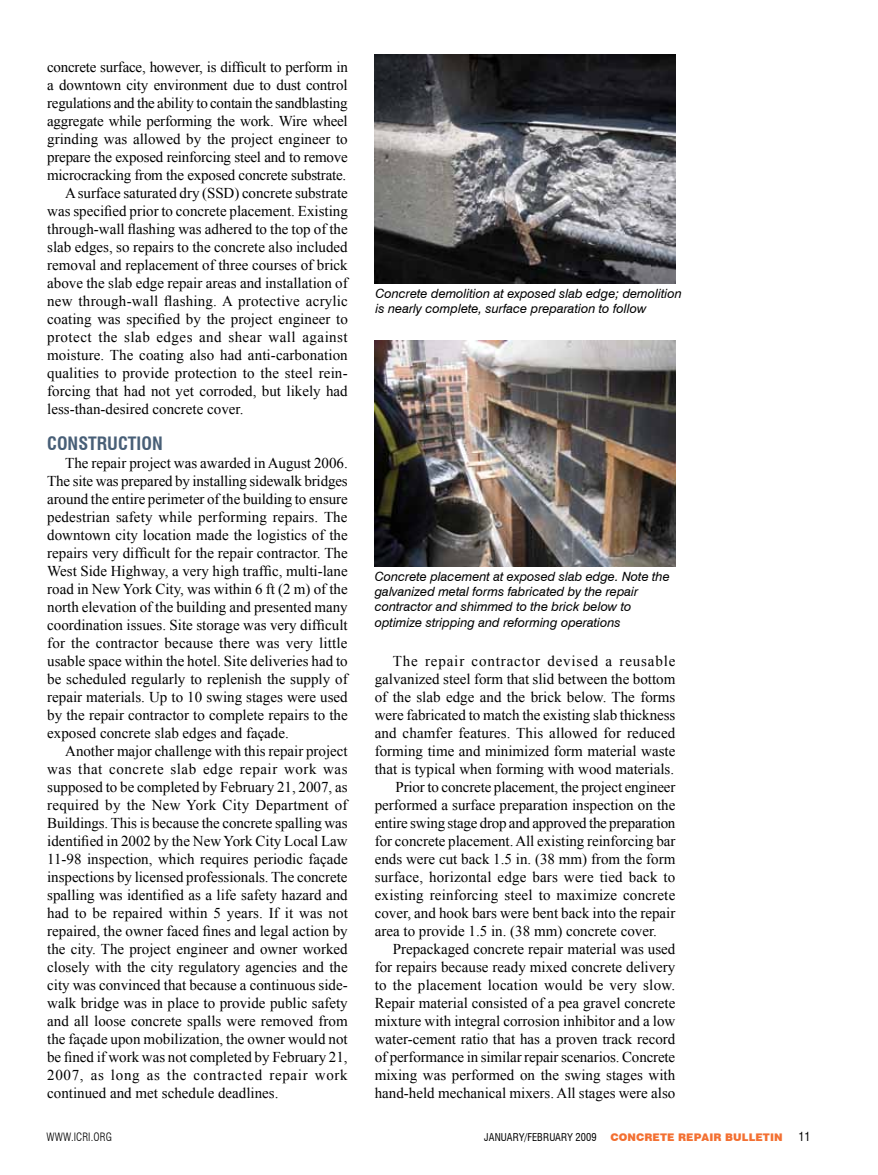
<style>
.page{position:relative;width:878px;height:1175px;background:#fff}
.page>*{position:absolute;margin:0;border:0;box-sizing:border-box;transform-origin:0 0}
.t1{font:700 condensed 18px "Swiss 721 BT";color:#485f77}
.t2{font:15px/18px "Times New Roman";color:#000;text-align:justify}
.t3{font:15px "Times New Roman";letter-spacing:.03em;color:#000}
.t4{font:15px "Times New Roman";letter-spacing:.02em;color:#000}
.t5{font:15px "Times New Roman";letter-spacing:.055em;color:#000}
.t6{font:italic 12.75px/15.3px "Swiss 721 BT";color:#000}
.t7{font:condensed 12px "Swiss 721 BT";color:#000}
.t8{font:300 condensed 11.25px "Swiss 721 BT";letter-spacing:.01em;color:#000}
.t9{font:900 10.5px "Swiss 721 BT";letter-spacing:.01em;color:#f37032}
.t10{font:condensed 10.5px "Swiss 721 BT";letter-spacing:.01em;color:#000}
</style>
<div class="page">
<img style="left:375px;top:341px;width:300px;height:225px">
<img style="left:375px;top:54px;width:300px;height:230px">
<p class="t2" style="left:47px;top:58px;width:302px">concrete surface, however, is difficult to perform in</p>
<p class="t2" style="left:47px;top:76px;width:302px">a downtown city environment due to dust control</p>
<p class="t2" style="left:47px;top:94px;width:302px">regulations and the ability to contain the sandblasting</p>
<p class="t2" style="left:47px;top:112px;width:302px">aggregate while performing the work. Wire wheel</p>
<p class="t2" style="left:47px;top:130px;width:302px">grinding was allowed by the project engineer to</p>
<p class="t2" style="left:47px;top:148px;width:302px">prepare the exposed reinforcing steel and to remove</p>
<p class="t2" style="left:47px;top:166px;width:300px">microcracking from the exposed concrete substrate.</p>
<p class="t2" style="left:65px;top:184px;width:284px">A surface saturated dry (SSD) concrete substrate</p>
<p class="t2" style="left:47px;top:202px;width:302px">was specified prior to concrete placement. Existing</p>
<p class="t2" style="left:47px;top:220px;width:302px">through-wall flashing was adhered to the top of the</p>
<p class="t2" style="left:47px;top:238px;width:302px">slab edges, so repairs to the concrete also included</p>
<p class="t2" style="left:47px;top:256px;width:302px">removal and replacement of three courses of brick</p>
<p class="t2" style="left:47px;top:274px;width:302px">above the slab edge repair areas and installation of</p>
<p class="t2" style="left:47px;top:292px;width:302px">new through-wall flashing. A protective acrylic</p>
<p class="t2" style="left:47px;top:310px;width:302px">coating was specified by the project engineer to</p>
<p class="t3" style="left:47px;top:327px;width:302px">protect the slab edges and shear wall against</p>
<p class="t2" style="left:47px;top:346px;width:302px">moisture. The coating also had anti-carbonation</p>
<p class="t2" style="left:47px;top:364px;width:301px">qualities to provide protection to the steel rein-</p>
<p class="t2" style="left:47px;top:382px;width:302px">forcing that had not yet corroded, but likely had</p>
<p class="t2" style="left:47px;top:400px;width:198px">less-than-desired concrete cover.</p>
<p class="t1" style="left:47px;top:433px;width:117px">CONSTRUCTION</p>
<p class="t2" style="left:47px;top:454px;width:302px;text-indent:18px">The repair project was awarded in August 2006.<br>The site was prepared by installing sidewalk bridges around the entire perimeter of the building to ensure pedestrian safety while performing repairs. The downtown city location made the logistics of the repairs very difficult for the repair contractor. The West Side Highway, a very high traffic, multi-lane road in New York City, was within 6 ft (2 m) of the north elevation of the building and presented many coordination issues. Site storage was very difficult for the contractor because there was very little usable space within the hotel. Site deliveries had to be scheduled regularly to replenish the supply of repair materials. Up to 10 swing stages were used by the repair contractor to complete repairs to the exposed concrete slab edges and façade.</p>
<p class="t2" style="left:47px;top:742px;width:302px;text-indent:18px">Another major challenge with this repair project was that concrete slab edge repair work was supposed to be completed by February 21, 2007, as required by the New York City Department of Buildings. This is because the concrete spalling was identified in 2002 by the New York City Local Law 11-98 inspection, which requires periodic façade inspections by licensed professionals. The concrete spalling was identified as a life safety hazard and had to be repaired within 5 years. If it was not repaired, the owner faced fines and legal action by the city. The project engineer and owner worked closely with the city regulatory agencies and the city was convinced that because a continuous side&shy;walk bridge was in place to provide public safety and all loose concrete spalls were removed from the façade upon mobilization, the owner would not be fined if work was not completed by February 21, 2007, as long as the contracted repair work continued and met schedule deadlines.</p>
<p class="t6" style="left:375px;top:285px;width:308px">Concrete demolition at exposed slab edge; demolition is nearly complete, surface preparation to follow</p>
<p class="t6" style="left:375px;top:568px;width:296px">Concrete placement at exposed slab edge. Note the galvanized metal forms fabricated by the repair contractor and shimmed to the brick below to optimize stripping and reforming operations</p>
<p class="t5" style="left:393px;top:651px;width:284px">The repair contractor devised a reusable</p>
<p class="t2" style="left:375px;top:669px;width:302px">galvanized steel form that slid between the bottom</p>
<p class="t2" style="left:375px;top:687px;width:302px">of the slab edge and the brick below. The forms</p>
<p class="t2" style="left:375px;top:705px;width:302px">were fabricated to match the existing slab thickness</p>
<p class="t2" style="left:375px;top:723px;width:302px">and chamfer features. This allowed for reduced</p>
<p class="t2" style="left:375px;top:741px;width:302px">forming time and minimized form material waste</p>
<p class="t2" style="left:375px;top:759px;width:301px">that is typical when forming with wood materials.</p>
<p class="t2" style="left:395px;top:777px;width:281px">Prior to concrete placement, the project engineer</p>
<p class="t2" style="left:375px;top:795px;width:302px">performed a surface preparation inspection on the</p>
<p class="t2" style="left:375px;top:813px;width:302px">entire swing stage drop and approved the preparation</p>
<p class="t2" style="left:375px;top:831px;width:302px">for concrete placement. All existing reinforcing bar</p>
<p class="t2" style="left:375px;top:849px;width:302px">ends were cut back 1.5 in. (38 mm) from the form</p>
<p class="t2" style="left:375px;top:867px;width:302px">surface, horizontal edge bars were tied back to</p>
<p class="t2" style="left:375px;top:885px;width:302px">existing reinforcing steel to maximize concrete</p>
<p class="t2" style="left:375px;top:903px;width:302px">cover, and hook bars were bent back into the repair</p>
<p class="t2" style="left:375px;top:921px;width:283px">area to provide 1.5 in. (38 mm) concrete cover.</p>
<p class="t2" style="left:393px;top:939px;width:284px">Prepackaged concrete repair material was used</p>
<p class="t2" style="left:375px;top:957px;width:302px">for repairs because ready mixed concrete delivery</p>
<p class="t4" style="left:375px;top:975px;width:302px">to the placement location would be very slow.</p>
<p class="t2" style="left:375px;top:993px;width:302px">Repair material consisted of a pea gravel concrete</p>
<p class="t2" style="left:375px;top:1011px;width:302px">mixture with integral corrosion inhibitor and a low</p>
<p class="t2" style="left:375px;top:1029px;width:302px">water-cement ratio that has a proven track record</p>
<p class="t2" style="left:375px;top:1047px;width:302px">of performance in similar repair scenarios. Concrete</p>
<p class="t2" style="left:375px;top:1065px;width:302px">mixing was performed on the swing stages with</p>
<p class="t2" style="left:375px;top:1083px;width:302px">hand-held mechanical mixers. All stages were also</p>
<p class="t8" style="left:46px;top:1130px;width:67px">WWW.ICRI.ORG</p>
<p class="t10" style="left:484px;top:1130px;width:114px">JANUARY/FEBRUARY 2009</p>
<p class="t9" style="left:610px;top:1130px;width:174px">CONCRETE REPAIR BULLETIN</p>
<p class="t7" style="left:798px;top:1129px;width:13px">11</p>
</div>
